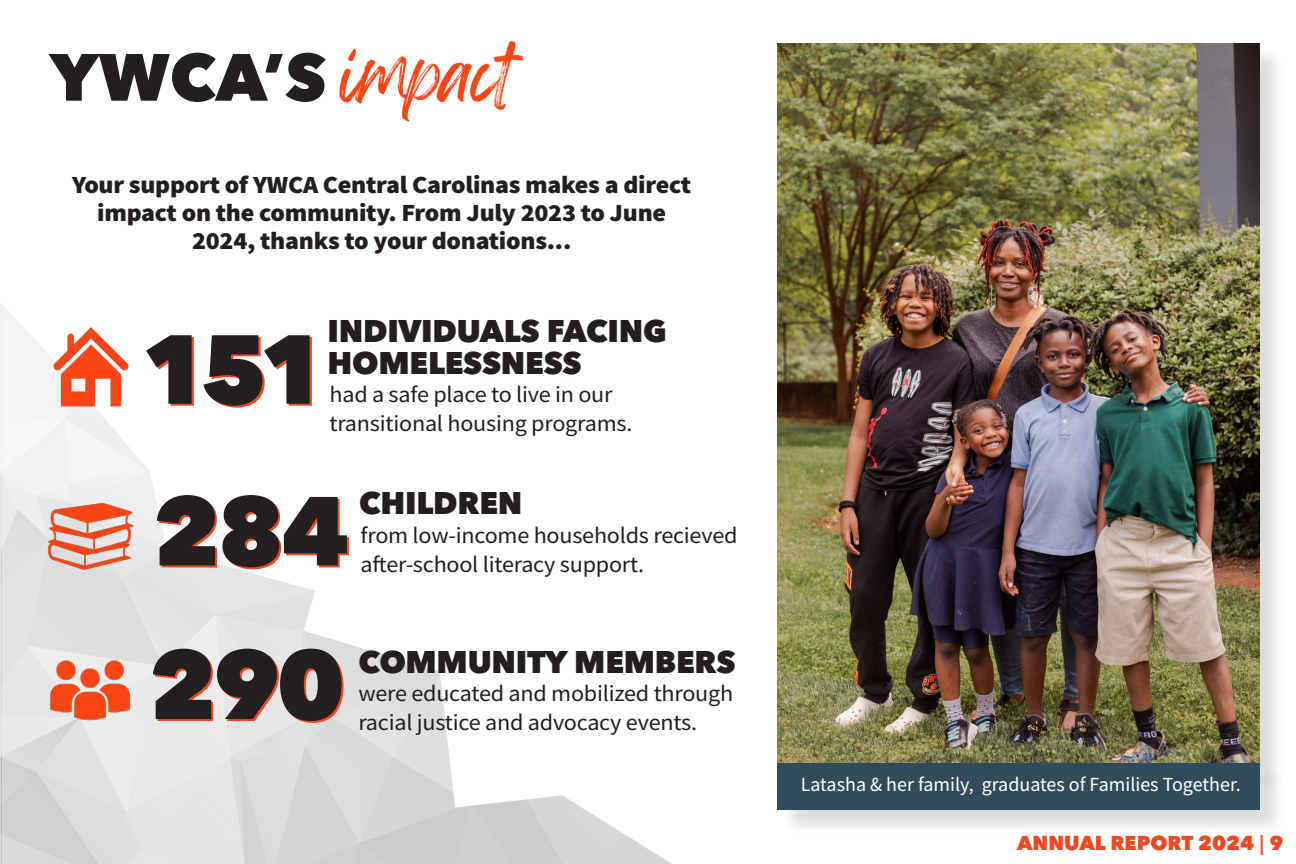
<style>
.page{position:relative;width:1296px;height:864px;background:#fff}
.page>*{position:absolute;margin:0;border:0;box-sizing:border-box;transform-origin:0 0}
.t1{font:800 96.8px "Avenir Next W1 G";letter-spacing:-.04em;color:#231f20}
.t2{font:800 66px "Avenir Next W1 G";color:#231f20}
.t3{font:800 31px/31px "Avenir Next W1 G";letter-spacing:-.01em;color:#231f20}
.Paragraph_Style_1{font:900 24.8px/28px "Source Sans Pro";letter-spacing:-.01em;color:#231f20;text-align:center;scale:1.05 1}
.Paragraph_Style_1-2{font:23px/29px "Source Sans Pro";letter-spacing:-.01em;color:#231f20;scale:1.05 1}
.t4{font:20px "Source Sans Pro";color:#fff}
.t5{font:800 20px "Avenir Next W1 G";color:#f04822}
.s1{font-family:"Source Sans Pro";font-weight:700}
</style>
<div class="page">
<img style="left:0;top:43px;width:1260px;height:821px">
<img style="left:333px;top:40px;width:193px;height:81px">
<div style="left:781px;top:47px;width:504px;height:745px;background:#231f20;opacity:.15"></div>
<img style="left:778px;top:44px;width:482px;height:719px">
<img style="left:50px;top:323px;width:85px;height:88px">
<img style="left:43px;top:495px;width:98px;height:82px">
<img style="left:43px;top:657px;width:98px;height:68px">
<div style="left:781px;top:766px;width:505px;height:70px;background:#231f20;opacity:.15"></div>
<div style="left:778px;top:763px;width:482px;height:47px;background:#304c5c"></div>
<hr style="left:0;top:467px;width:4px;height:69px;background:#ebebeb">
<hr style="left:0;top:112px;width:2px;height:377px;background:#231f20;opacity:.15">
<p class="t2" style="left:50px;top:25px;width:278px">YWCA’S</p>
<p class="Paragraph_Style_1" style="left:72px;top:170px;width:591px">Your support of YWCA Central Carolinas makes a direct impact on the community. From July 2023 to June<br>2024, thanks to your donations...</p>
<p class="t1" style="left:141px;top:293px;width:187px">151</p>
<p class="t3" style="left:328px;top:314px;width:341px">INDIVIDUALS FACING<br>HOMELESSNESS</p>
<p class="Paragraph_Style_1-2" style="left:329px;top:380px;width:271px">had a safe place to live in our</p>
<p class="Paragraph_Style_1-2" style="left:329px;top:409px;width:290px">transitional housing programs.</p>
<p class="t1" style="left:153px;top:454px;width:197px">284</p>
<p class="t3" style="left:359px;top:486px;width:165px">CHILDREN</p>
<p class="Paragraph_Style_1-2" style="left:361px;top:520px;width:360px">from low-income households recieved after-school literacy support.</p>
<p class="t1" style="left:149px;top:608px;width:197px">290</p>
<p class="t3" style="left:358px;top:645px;width:379px">COMMUNITY MEMBERS</p>
<p class="Paragraph_Style_1-2" style="left:358px;top:678px;width:359px">were educated and mobilized through racial justice and advocacy events.</p>
<p class="t4" style="left:801px;top:772px;width:441px">Latasha &amp; her family, graduates of Families Together.</p>
<p class="t5" style="left:1017px;top:827px;width:268px">ANNUAL REPORT 2024 <span class="s1">|</span> 9</p>
</div>
